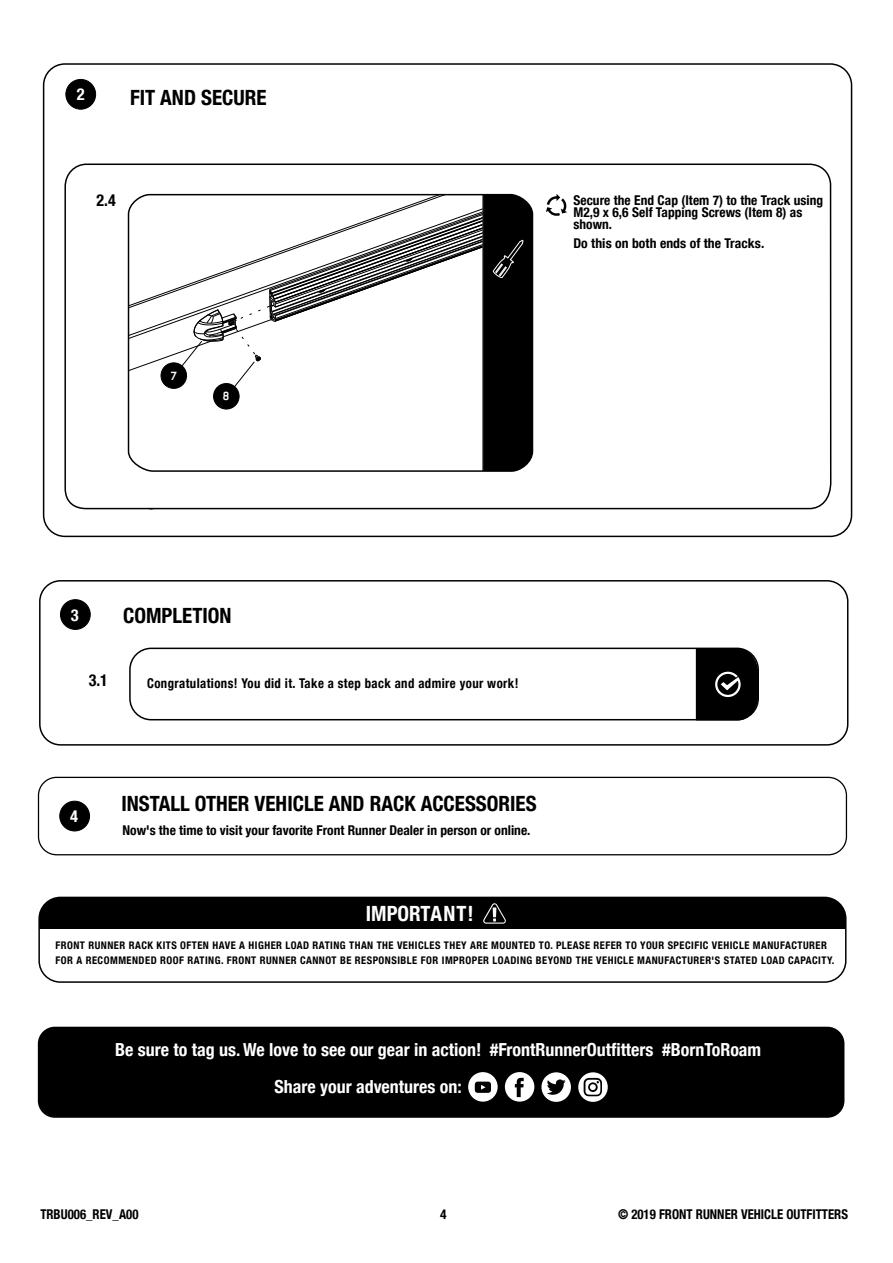
<style>
.page{position:relative;width:893px;height:1263px;background:#fff}
.page>*{position:absolute;margin:0;border:0;box-sizing:border-box;transform-origin:0 0}
.t1{font:700 condensed 21px "Helvetica Neue LT Com";color:#000}
.t2{font:700 condensed 21px "Helvetica Neue LT Com";color:#fefefe}
.t3{font:700 condensed 18px/36.9px "Helvetica Neue";color:#fff}
.t4{font:700 condensed 16.5px "Helvetica Neue LT Com";color:#000}
.t5{font:700 condensed 16.5px "Helvetica Neue LT Com";color:#fefefe}
.t6{font:700 condensed 13.5px/12.5px "Helvetica Neue LT Com";letter-spacing:.005em;color:#000}
.t7{font:700 condensed 13.5px "Helvetica Neue LT Com";letter-spacing:.03em;color:#000;scale:.95 1}
.t8{font:700 condensed 13.5px "Helvetica Neue LT Com";letter-spacing:.005em;color:#000;scale:.95 1}
.t9{font:700 condensed 10.5px/15px "Helvetica Neue LT Com";letter-spacing:.045em;color:#000}
</style>
<div class="page">
<div style="left:60px;top:600px;width:30px;height:29px;background:#000;border-radius:50%"></div>
<div style="left:60px;top:599px;width:31px;height:31px;border:1px solid #000;border-radius:50%"></div>
<div style="left:39px;top:580px;width:809px;height:166px;border:2px solid #000;border-radius:21px"></div>
<div style="left:129px;top:648px;width:630px;height:72px;border:2px solid #000;border-radius:21px"></div>
<svg style="left:695px;top:647px;width:64px;height:74px;background:#1e1e1e"></svg>
<div style="left:60px;top:801px;width:30px;height:30px;background:#000;border-radius:50%"></div>
<div style="left:59px;top:801px;width:31px;height:30px;border:1px solid #000;border-radius:50%"></div>
<div style="left:38px;top:777px;width:809px;height:78px;border:1px solid #000;border-radius:18px"></div>
<div style="left:39px;top:897px;width:807px;height:32px;background:#000"></div>
<div style="left:38px;top:897px;width:808px;height:86px;border:2px solid #000;border-radius:21px"></div>
<svg style="left:483px;top:903px;width:23px;height:21px"></svg>
<div style="left:38px;top:1027px;width:806px;height:91px;background:#000;border-radius:17px"></div>
<svg style="left:578px;top:1072px;width:30px;height:30px"></svg>
<svg style="left:584px;top:1078px;width:18px;height:18px"></svg>
<svg style="left:541px;top:1072px;width:30px;height:30px"></svg>
<svg style="left:505px;top:1072px;width:29px;height:29px"></svg>
<svg style="left:468px;top:1072px;width:30px;height:30px"></svg>
<div style="left:66px;top:79px;width:30px;height:30px;background:#000;border-radius:50%"></div>
<div style="left:65px;top:79px;width:31px;height:31px;border:1px solid #000;border-radius:50%"></div>
<svg style="left:64px;top:163px;width:768px;height:347px"></svg>
<svg style="left:546px;top:194px;width:21px;height:23px"></svg>
<svg style="left:106px;top:179px;width:432px;height:331px"></svg>
<h3 class="t5" style="left:77px;top:84px;width:9px">2</h3>
<h1 class="t1" style="left:130px;top:85px;width:138px">FIT AND SECURE</h1>
<h3 class="t4" style="left:97px;top:190px;width:21px">2.4</h3>
<p class="t6" style="left:573px;top:194px;width:251px">Secure the End Cap (Item 7) to the Track using<br>M2,9 x 6,6 Self Tapping Screws (Item 8) as shown.</p>
<p class="t6" style="left:573px;top:237px;width:192px">Do this on both ends of the Tracks.</p>
<h3 class="t5" style="left:71px;top:605px;width:9px">3</h3>
<h1 class="t1" style="left:123px;top:603px;width:110px">COMPLETION</h1>
<h3 class="t4" style="left:89px;top:670px;width:21px">3.1</h3>
<p class="t7" style="left:147px;top:675px;width:392px">Congratulations! You did it. Take a step back and admire your work!</p>
<h3 class="t5" style="left:70px;top:806px;width:9px">4</h3>
<h1 class="t1" style="left:121px;top:791px;width:417px">INSTALL OTHER VEHICLE AND RACK ACCESSORIES</h1>
<p class="t6" style="left:122px;top:824px;width:409px">Now's the time to visit your favorite Front Runner Dealer in person or online.</p>
<h1 class="t2" style="left:366px;top:901px;width:109px">IMPORTANT!</h1>
<p class="t9" style="left:55px;top:937px;width:780px">FRONT RUNNER RACK KITS OFTEN HAVE A HIGHER LOAD RATING THAN THE VEHICLES THEY ARE MOUNTED TO. PLEASE REFER TO YOUR SPECIFIC VEHICLE MANUFACTURER<br>FOR A RECOMMENDED ROOF RATING. FRONT RUNNER CANNOT BE RESPONSIBLE FOR IMPROPER LOADING BEYOND THE VEHICLE MANUFACTURER'S STATED LOAD CAPACITY.</p>
<h2 class="t3" style="left:275px;top:1030px;width:488px;text-indent:-159px">Be sure to tag us. We love to see our gear in action! #FrontRunnerOutfitters #BornToRoam<br>Share your adventures on:</h2>
<p class="t8" style="left:40px;top:1206px;width:105px">TRBU006_REV_A00</p>
<p class="t6" style="left:440px;top:1208px;width:8px">4</p>
<p class="t8" style="left:618px;top:1206px;width:244px">© 2019 FRONT RUNNER VEHICLE OUTFITTERS</p>
</div>
